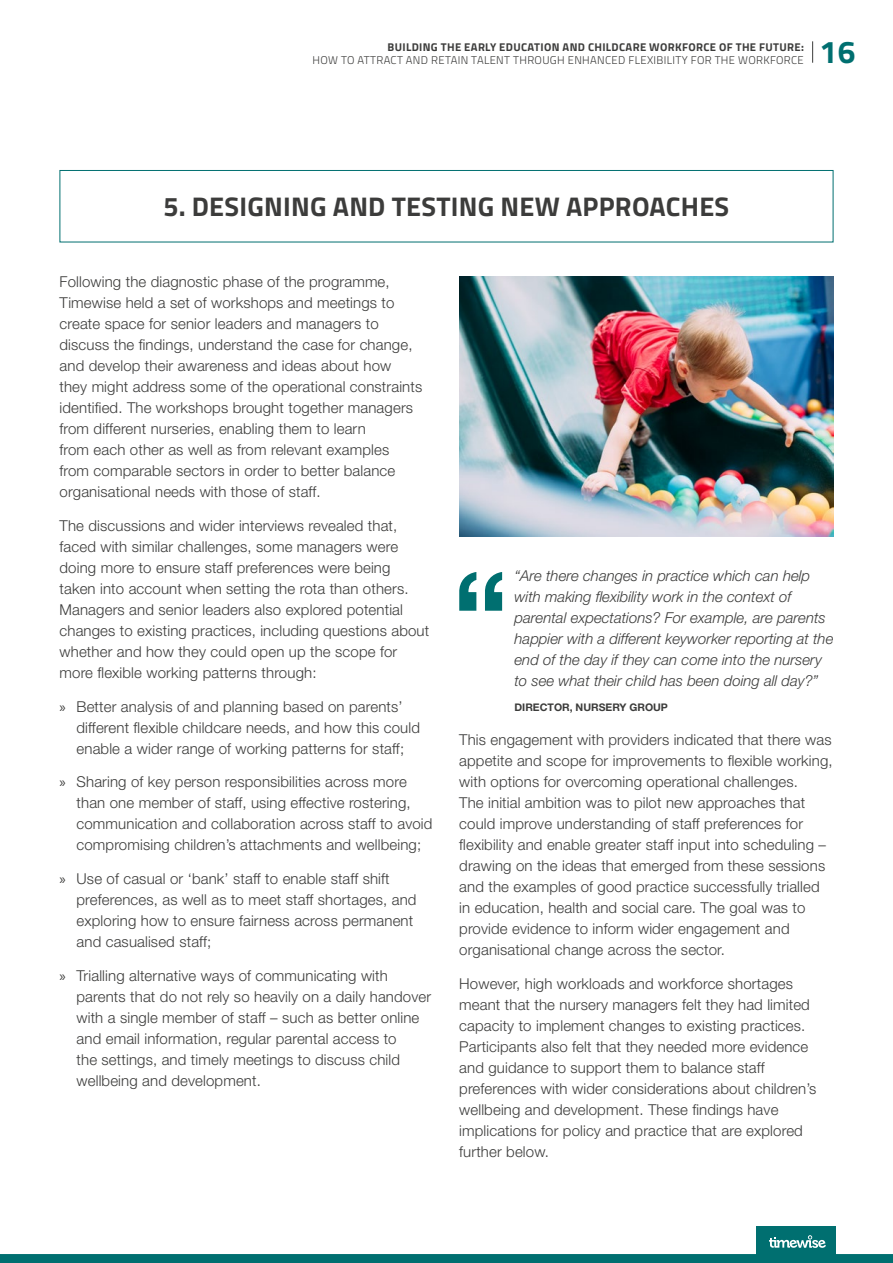
<style>
.page{position:relative;width:893px;height:1263px;background:#fff}
.page>*{position:absolute;margin:0;border:0;box-sizing:border-box;transform-origin:0 0}
.t1{font:700 31.5px "Titillium Web";color:#006f70}
.t2{font:700 27px "Titillium Web";letter-spacing:.01em;color:#3c3c3b}
.t3{font:300 15px/21px "Helvetica Neue LT Std";letter-spacing:.01em;color:#3c3c3b}
.t4{font:italic 300 15px/21px "Helvetica Neue LT Std";color:#3c3c3b}
.t5{font:300 11.25px "Titillium Web";letter-spacing:.03em;color:#3c3c3b}
.t6{font:700 11.25px "Titillium Web";letter-spacing:.03em;color:#3c3c3b}
.t7{font:700 10.5px "Helvetica Neue LT Std";color:#3c3c3b}
.s1{font-family:"Myriad Pro";font-weight:400}
</style>
<div class="page">
<svg style="left:0;top:1254px;width:893px;height:9px;background:#016f70"></svg>
<div style="left:757px;top:1227px;width:79px;height:36px;background:#006f70"></div>
<svg style="left:769px;top:1235px;width:57px;height:13px"></svg>
<div style="left:60px;top:170px;width:773px;height:72px;border:1px solid #006f70"></div>
<svg style="left:459px;top:572px;width:43px;height:39px"></svg>
<img style="left:459px;top:276px;width:374px;height:261px">
<svg style="left:812px;top:41px;width:1px;height:22px"></svg>
<p class="t6" style="left:388px;top:38px;width:418px">BUILDING THE EARLY EDUCATION AND CHILDCARE WORKFORCE OF THE FUTURE:</p>
<p class="t5" style="left:312px;top:52px;width:493px">HOW TO ATTRACT AND RETAIN TALENT THROUGH ENHANCED FLEXIBILITY FOR THE WORKFORCE</p>
<h1 class="t1" style="left:819px;top:28px;width:37px">16</h1>
<h2 class="t2" style="left:164px;top:185px;width:567px">5. DESIGNING AND TESTING NEW APPROACHES</h2>
<p class="t3" style="left:60px;top:271px;width:364px">Following the diagnostic phase of the programme, Timewise held a set of workshops and meetings to create space for senior leaders and managers to discuss the findings, understand the case for change, and develop their awareness and ideas about how they might address some of the operational constraints identified. The workshops brought together managers from different nurseries, enabling them to learn<br>from each other as well as from relevant examples from comparable sectors in order to better balance organisational needs with those of staff.</p>
<p class="t3" style="left:60px;top:515px;width:371px">The discussions and wider interviews revealed that, faced with similar challenges, some managers were doing more to ensure staff preferences were being taken into account when setting the rota than others.<br>Managers and senior leaders also explored potential changes to existing practices, including questions about whether and how they could open up the scope for more flexible working patterns through:</p>
<p class="t3" style="left:77px;top:695px;width:345px;text-indent:-17px"><span class="s1">»</span> Better analysis of and planning based on parents’ different flexible childcare needs, and how this could enable a wider range of working patterns for staff;</p>
<p class="t3" style="left:77px;top:771px;width:357px;text-indent:-17px"><span class="s1">»</span> Sharing of key person responsibilities across more than one member of staff, using effective rostering, communication and collaboration across staff to avoid compromising children’s attachments and wellbeing;</p>
<p class="t3" style="left:77px;top:868px;width:341px;text-indent:-17px"><span class="s1">»</span> Use of casual or ‘bank’ staff to enable staff shift preferences, as well as to meet staff shortages, and exploring how to ensure fairness across permanent and casualised staff;</p>
<p class="t3" style="left:77px;top:965px;width:356px;text-indent:-17px"><span class="s1">»</span> Trialling alternative ways of communicating with parents that do not rely so heavily on a daily handover with a single member of staff – such as better online and email information, regular parental access to<br>the settings, and timely meetings to discuss child wellbeing and development.</p>
<p class="t4" style="left:514px;top:565px;width:320px">“Are there changes in practice which can help with making flexibility work in the context of parental expectations? For example, are parents happier with a different keyworker reporting at the end of the day if they can come into the nursery to see what their child has been doing all day?”</p>
<p class="t7" style="left:514px;top:701px;width:155px">DIRECTOR, NURSERY GROUP</p>
<p class="t3" style="left:459px;top:729px;width:375px">This engagement with providers indicated that there was appetite and scope for improvements to flexible working, with options for overcoming operational challenges.<br>The initial ambition was to pilot new approaches that could improve understanding of staff preferences for flexibility and enable greater staff input into scheduling – drawing on the ideas that emerged from these sessions and the examples of good practice successfully trialled in education, health and social care. The goal was to provide evidence to inform wider engagement and organisational change across the sector.</p>
<p class="t3" style="left:459px;top:973px;width:358px">However, high workloads and workforce shortages meant that the nursery managers felt they had limited capacity to implement changes to existing practices.<br>Participants also felt that they needed more evidence and guidance to support them to balance staff preferences with wider considerations about children’s wellbeing and development. These findings have implications for policy and practice that are explored further below.</p>
</div>
